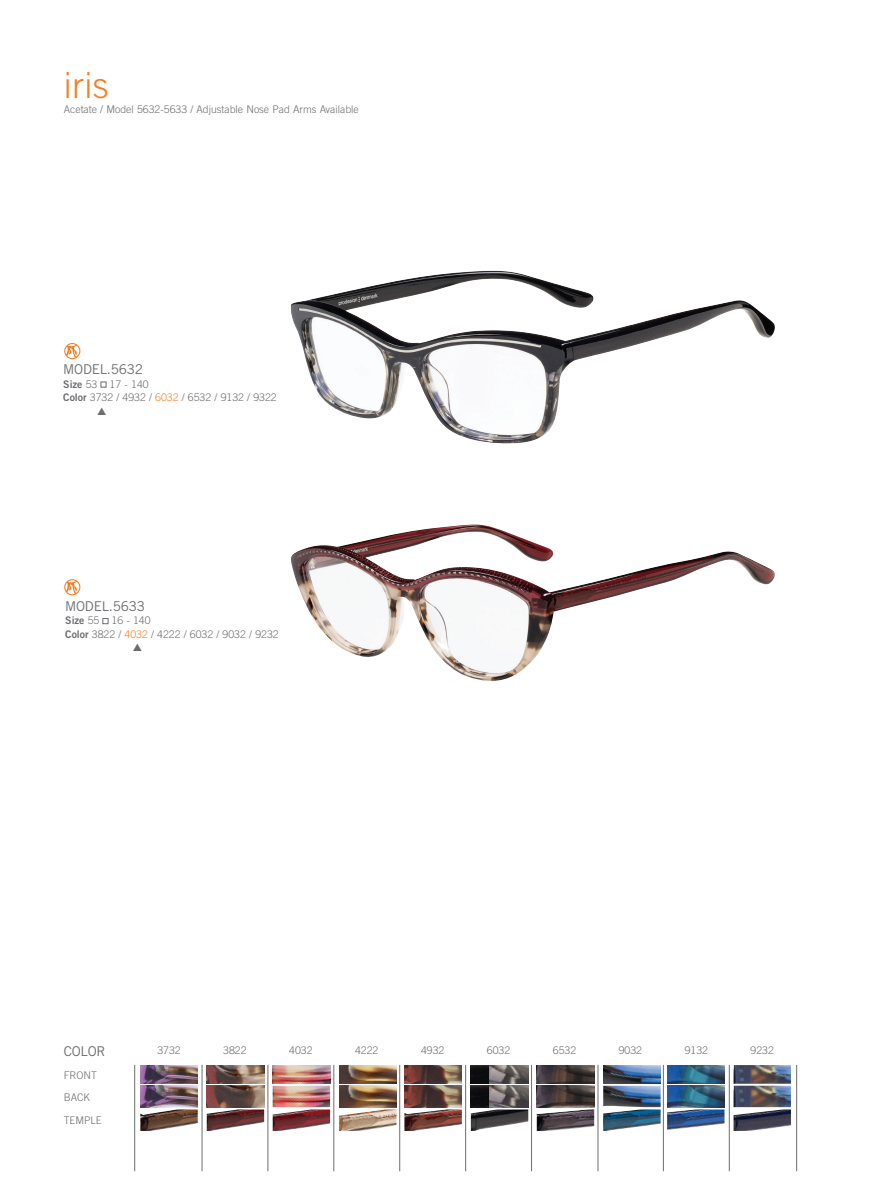
<style>
.page{position:relative;width:893px;height:1191px;background:#fff}
.page>*{position:absolute;margin:0;border:0;box-sizing:border-box;transform-origin:0 0}
.t1{font:300 36px "Trade Gothic LT Std";color:#f48026}
.t2{font:13.5px "Trade Gothic LT Std";letter-spacing:-.02em;color:#6c6d70}
.t3{font:300 10.5px/22.5px "Trade Gothic LT Std";color:#6c6d70}
.s1{font-family:"Trade Gothic LT Std Bd 2";font-weight:400}
.s2{color:#f48026}
</style>
<div class="page">
<img style="left:291px;top:271px;width:484px;height:173px">
<img style="left:291px;top:524px;width:484px;height:157px">
<hr style="left:268px;top:1064px;width:1px;height:107px;background:#6c6d70">
<hr style="left:334px;top:1064px;width:1px;height:107px;background:#6c6d70">
<hr style="left:399px;top:1064px;width:1px;height:107px;background:#6c6d70">
<hr style="left:465px;top:1064px;width:1px;height:107px;background:#6c6d70">
<hr style="left:531px;top:1064px;width:1px;height:107px;background:#6c6d70">
<hr style="left:598px;top:1064px;width:1px;height:107px;background:#6c6d70">
<hr style="left:663px;top:1064px;width:1px;height:107px;background:#6c6d70">
<hr style="left:729px;top:1064px;width:1px;height:107px;background:#6c6d70">
<hr style="left:202px;top:1064px;width:1px;height:107px;background:#6c6d70">
<hr style="left:134px;top:1064px;width:1px;height:107px;background:#6c6d70">
<img style="left:140px;top:1065px;width:58px;height:18px">
<img style="left:404px;top:1065px;width:58px;height:18px">
<img style="left:404px;top:1085px;width:58px;height:22px">
<img style="left:273px;top:1065px;width:57px;height:18px">
<img style="left:273px;top:1085px;width:57px;height:22px">
<img style="left:537px;top:1065px;width:57px;height:18px">
<img style="left:537px;top:1085px;width:57px;height:22px">
<img style="left:667px;top:1065px;width:57px;height:18px">
<img style="left:667px;top:1085px;width:57px;height:22px">
<img style="left:207px;top:1065px;width:57px;height:18px">
<img style="left:207px;top:1085px;width:57px;height:22px">
<img style="left:488px;top:1065px;width:40px;height:18px">
<img style="left:488px;top:1085px;width:40px;height:22px">
<img style="left:471px;top:1065px;width:17px;height:18px">
<img style="left:471px;top:1085px;width:17px;height:22px">
<img style="left:339px;top:1065px;width:57px;height:18px">
<img style="left:339px;top:1085px;width:57px;height:22px">
<img style="left:603px;top:1065px;width:58px;height:18px">
<img style="left:603px;top:1085px;width:58px;height:22px">
<img style="left:733px;top:1065px;width:58px;height:18px">
<img style="left:733px;top:1085px;width:58px;height:22px">
<img style="left:140px;top:1085px;width:58px;height:22px">
<img style="left:140px;top:1109px;width:58px;height:22px">
<img style="left:404px;top:1109px;width:58px;height:22px">
<img style="left:273px;top:1109px;width:57px;height:22px">
<img style="left:537px;top:1109px;width:57px;height:22px">
<img style="left:667px;top:1109px;width:57px;height:21px">
<img style="left:207px;top:1109px;width:57px;height:22px">
<img style="left:471px;top:1109px;width:57px;height:22px">
<img style="left:339px;top:1109px;width:57px;height:22px">
<img style="left:603px;top:1109px;width:58px;height:22px">
<img style="left:733px;top:1109px;width:58px;height:22px">
<hr style="left:796px;top:1064px;width:1px;height:107px;background:#6c6d70">
<svg style="left:103px;top:618px;width:5px;height:6px"></svg>
<svg style="left:101px;top:382px;width:5px;height:5px"></svg>
<div style="left:64px;top:343px;width:16px;height:16px;border:1px solid #f48026;border-radius:50%"></div>
<svg style="left:66px;top:345px;width:12px;height:13px"></svg>
<div style="left:64px;top:579px;width:16px;height:16px;border:1px solid #f48026;border-radius:50%"></div>
<svg style="left:66px;top:581px;width:12px;height:13px"></svg>
<h1 class="t1" style="left:64px;top:64px;width:47px">iris</h1>
<p class="t3" style="left:64px;top:98px;width:296px">Acetate / Model 5632-5633 / Adjustable Nose Pad Arms Available</p>
<p class="t2" style="left:63px;top:361px;width:81px">MODEL.5632</p>
<p class="t3" style="left:63px;top:377px;width:215px;line-height:13.5px"><span class="s1">Size</span> 53 17 - 140<br><span class="s1">Color</span> 3732 / 4932 / <span class="s2">6032</span> / 6532 / 9132 / 9322</p>
<p class="t2" style="left:65px;top:598px;width:81px">MODEL.5633</p>
<p class="t3" style="left:65px;top:614px;width:215px;line-height:13.5px"><span class="s1">Size</span> 55 16 - 140<br><span class="s1">Color</span> 3822 / <span class="s2">4032</span> / 4222 / 6032 / 9032 / 9232</p>
<p class="t2" style="left:64px;top:1043px;width:43px">COLOR</p>
<p class="t3" style="left:64px;top:1063px;width:39px">FRONT<br>BACK<br>TEMPLE</p>
<p class="t3" style="left:157px;top:1038px;width:25px">3732</p>
<p class="t3" style="left:223px;top:1038px;width:25px">3822</p>
<p class="t3" style="left:289px;top:1038px;width:25px">4032</p>
<p class="t3" style="left:355px;top:1038px;width:25px">4222</p>
<p class="t3" style="left:421px;top:1038px;width:25px">4932</p>
<p class="t3" style="left:487px;top:1038px;width:25px">6032</p>
<p class="t3" style="left:553px;top:1038px;width:25px">6532</p>
<p class="t3" style="left:619px;top:1038px;width:25px">9032</p>
<p class="t3" style="left:685px;top:1038px;width:25px">9132</p>
<p class="t3" style="left:751px;top:1038px;width:25px">9232</p>
</div>
